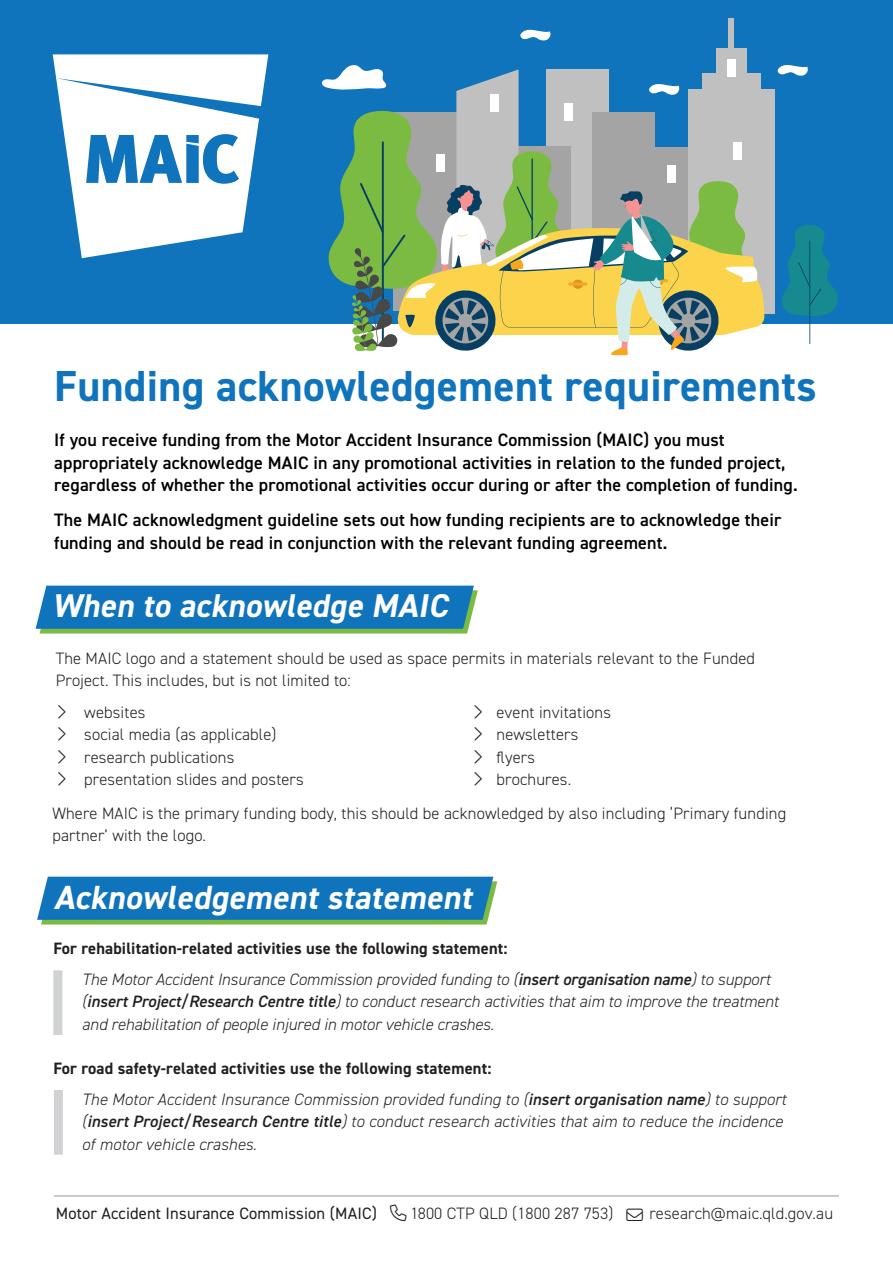
<style>
.page{position:relative;width:893px;height:1263px;background:#fff}
.page>*{position:absolute;margin:0;border:0;box-sizing:border-box;transform-origin:0 0}
.t1{font:700 43.5px "DIN2014";letter-spacing:.01em;color:#1074bc}
.t2{font:italic 700 33.6px "DIN2014";color:#fff}
.t3{font:italic 700 33px "DIN2014";color:#fff}
.body{font:600 18px/22.5px "DIN2014";letter-spacing:.01em;color:#000001}
.body-2{font:300 16.5px/22.5px "DIN2014";letter-spacing:.01em;color:#231f20}
.body-3{font:italic 300 16.5px/22.5px "DIN2014";color:#231f20}
.quote{font:italic 300 16.5px/22.5px "DIN2014";letter-spacing:.01em;color:#231f20}
.body-4{font:700 16.5px "DIN2014";letter-spacing:.01em;color:#231f20}
.t4{font:16.5px "DIN2014";letter-spacing:.01em;color:#231f20}
.s1{font-weight:600}
</style>
<div class="page">
<hr style="left:54px;top:1195px;width:785px;height:1px;background:#939598">
<svg style="left:36px;top:586px;width:442px;height:47px;background:#1f7eb1"></svg>
<div style="left:53px;top:970px;width:9px;height:65px;background:#d1d2d4"></div>
<div style="left:54px;top:1090px;width:9px;height:64px;background:#d1d2d4"></div>
<div style="left:0;top:0;width:893px;height:323px;background:#1074bc"></div>
<svg style="left:53px;top:54px;width:215px;height:204px"></svg>
<div style="left:688px;top:89px;width:87px;height:224px;background:#c0c0c0"></div>
<div style="left:716px;top:48px;width:31px;height:33px;background:#c0c0c0"></div>
<div style="left:729px;top:18px;width:5px;height:36px;background:#c0c0c0"></div>
<div style="left:727px;top:59px;width:9px;height:18px;background:#fff"></div>
<svg style="left:777px;top:65px;width:31px;height:11px"></svg>
<svg style="left:520px;top:29px;width:31px;height:12px"></svg>
<hr style="left:809px;top:241px;width:1px;height:103px;background:#073f63">
<svg style="left:782px;top:225px;width:56px;height:94px"></svg>
<svg style="left:322px;top:65px;width:443px;height:290px"></svg>
<svg style="left:37px;top:877px;width:460px;height:47px;background:#1f7db1"></svg>
<p class="t1" style="left:54px;top:357px;width:764px">Funding acknowledgement requirements</p>
<p class="body" style="left:54px;top:428px;width:745px">If you receive funding from the Motor Accident Insurance Commission (MAIC) you must appropriately acknowledge MAIC in any promotional activities in relation to the funded project, regardless of whether the promotional activities occur during or after the completion of funding.</p>
<p class="body" style="left:54px;top:509px;width:729px">The MAIC acknowledgment guideline sets out how funding recipients are to acknowledge their funding and should be read in conjunction with the relevant funding agreement.</p>
<p class="t3" style="left:53px;top:584px;width:404px">When to acknowledge MAIC</p>
<p class="body-2" style="left:56px;top:647px;width:701px">The MAIC logo and a statement should be used as space permits in materials relevant to the Funded<br>Project. This includes, but is not limited to:</p>
<p class="body-2" style="left:84px;top:701px;width:63px">websites</p>
<p class="body-2" style="left:84px;top:723px;width:194px">social media (as applicable)</p>
<p class="body-2" style="left:84px;top:746px;width:152px">research publications</p>
<p class="body-2" style="left:84px;top:768px;width:221px">presentation slides and posters</p>
<p class="body-2" style="left:497px;top:701px;width:116px">event invitations</p>
<p class="body-2" style="left:497px;top:723px;width:83px">newsletters</p>
<p class="body-2" style="left:497px;top:746px;width:40px">flyers</p>
<p class="body-2" style="left:497px;top:768px;width:76px">brochures.</p>
<p class="body-2" style="left:52px;top:802px;width:735px">Where MAIC is the primary funding body, this should be acknowledged by also including ‘Primary funding partner’ with the logo.</p>
<p class="t2" style="left:54px;top:875px;width:426px">Acknowledgement statement</p>
<p class="body-4" style="left:53px;top:937px;width:456px">For rehabilitation-related activities use the following statement:</p>
<p class="body-3" style="left:82px;top:968px;width:698px">The Motor Accident Insurance Commission provided funding to (<span class="s1">insert organisation name</span>) to support (<span class="s1">insert Project/Research Centre title</span>) to conduct research activities that aim to improve the treatment and rehabilitation of people injured in motor vehicle crashes.</p>
<p class="body-4" style="left:53px;top:1057px;width:440px">For road safety-related activities use the following statement:</p>
<p class="quote" style="left:82px;top:1088px;width:706px">The Motor Accident Insurance Commission provided funding to (<span class="s1">insert organisation name</span>) to support (<span class="s1">insert Project/Research Centre title</span>) to conduct research activities that aim to reduce the incidence of motor vehicle crashes.</p>
<p class="t4" style="left:56px;top:1203px;width:323px">Motor Accident Insurance Commission (MAIC)</p>
<p class="body-2" style="left:411px;top:1202px;width:424px">1800 CTP QLD (1800 287 753) → research@maic.qld.gov.au</p>
</div>
